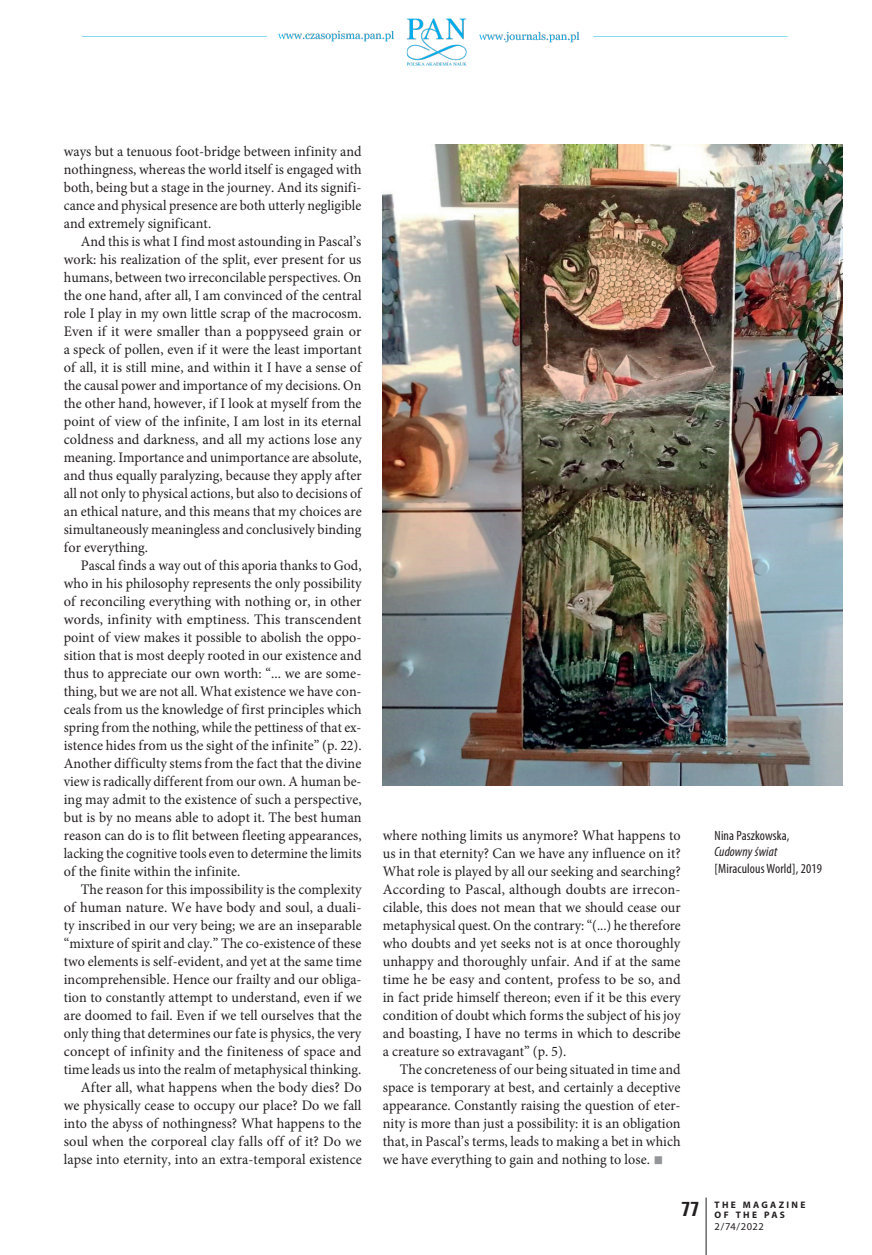
<style>
.page{position:relative;width:872px;height:1255px;background:#fff}
.page>*{position:absolute;margin:0;border:0;box-sizing:border-box;transform-origin:0 0}
.t1{font:14.55px/18px "Minion Pro";letter-spacing:.005em;color:#231f20;text-align:justify;scale:.96 1}
.t2{font:14.55px/18px "Minion Pro";letter-spacing:.005em;color:#231f20;text-align:justify}
.t3{font:condensed 13.5px "Myriad Pro";letter-spacing:.01em;color:#231f20}
.t4{font:italic condensed 13.5px "Myriad Pro";letter-spacing:.01em;color:#231f20}
.t5{font:10.5px "Myriad Pro";letter-spacing:.045em;color:#231f20}
.t6{font:700 9.45px/10.5px "Myriad Pro";letter-spacing:.245em;color:#231f20}
.s1{font-size:27px;color:#939598}
.s2{font-family:"Unitus TEE";font-stretch:condensed;font-size:21px}
</style>
<div class="page">
<img style="left:82px;top:18px;width:706px;height:48px">
<hr style="left:706px;top:1197px;width:1px;height:57px;background:#231f20">
<img style="left:383px;top:145px;width:459px;height:640px">
<p class="t2" style="left:64px;top:142px;width:299px">ways but a tenuous foot-bridge between infinity and nothingness, whereas the world itself is engaged with both, being but a stage in the journey. And its signifi&shy;cance and physical presence are both utterly negligible and extremely significant.</p>
<p class="t1" style="left:64px;top:232px;width:312px;text-indent:17px">And this is what I find most astounding in Pascal’s work: his realization of the split, ever present for us humans, between two irreconcilable perspectives. On the one hand, after all, I am convinced of the central role I play in my own little scrap of the macrocosm.<br>Even if it were smaller than a poppyseed grain or a speck of pollen, even if it were the least important of all, it is still mine, and within it I have a sense of the causal power and importance of my decisions. On the other hand, however, if I look at myself from the point of view of the infinite, I am lost in its eternal coldness and darkness, and all my actions lose any meaning. Importance and unimportance are absolute, and thus equally paralyzing, because they apply after all not only to physical actions, but also to decisions of an ethical nature, and this means that my choices are simultaneously meaningless and conclusively binding for everything.</p>
<p class="t1" style="left:64px;top:556px;width:312px;text-indent:17px">Pascal finds a way out of this aporia thanks to God, who in his philosophy represents the only possibility of reconciling everything with nothing or, in other words, infinity with emptiness. This transcendent point of view makes it possible to abolish the oppo&shy;sition that is most deeply rooted in our existence and thus to appreciate our own worth: “... we are some&shy;thing, but we are not all. What existence we have con&shy;ceals from us the knowledge of first principles which spring from the nothing, while the pettiness of that ex&shy;istence hides from us the sight of the infinite” (p. 22).<br>Another difficulty stems from the fact that the divine view is radically different from our own. A human be&shy;ing may admit to the existence of such a perspective, but is by no means able to adopt it. The best human reason can do is to flit between fleeting appearances, lacking the cognitive tools even to determine the limits of the finite within the infinite.</p>
<p class="t2" style="left:64px;top:880px;width:299px;text-align:right">The reason for this impossibility is the complexity<br>of human nature. We have body and soul, a duali&shy;ty inscribed in our very being; we are an inseparable “mixture of spirit and clay.” The co-existence of these two elements is self-evident, and yet at the same time incomprehensible. Hence our frailty and our obliga&shy;tion to constantly attempt to understand, even if we are doomed to fail. Even if we tell ourselves that the only thing that determines our fate is physics, the very concept of infinity and the finiteness of space and time leads us into the realm of metaphysical thinking.<br>After all, what happens when the body dies? Do we physically cease to occupy our place? Do we fall into the abyss of nothingness? What happens to the soul when the corporeal clay falls off of it? Do we lapse into eternity, into an extra-temporal existence</p>
<p class="t2" style="left:383px;top:826px;width:299px">where nothing limits us anymore? What happens to us in that eternity? Can we have any influence on it?<br>What role is played by all our seeking and searching?<br>According to Pascal, although doubts are irrecon&shy;cilable, this does not mean that we should cease our metaphysical quest. On the contrary: “(...) he therefore who doubts and yet seeks not is at once thoroughly unhappy and thoroughly unfair. And if at the same time he be easy and content, profess to be so, and in fact pride himself thereon; even if it be this every condition of doubt which forms the subject of his joy and boasting, I have no terms in which to describe a creature so extravagant” (p. 5).</p>
<p class="t1" style="left:383px;top:1060px;width:312px;text-indent:17px">The concreteness of our being situated in time and space is temporary at best, and certainly a deceptive appearance. Constantly raising the question of eter&shy;nity is more than just a possibility: it is an obligation that, in Pascal’s terms, leads to making a bet in which we have everything to gain and nothing to lose. <span class="s1">■</span></p>
<p class="t3" style="left:714px;top:827px;width:76px">Nina Paszkowska,</p>
<p class="t4" style="left:714px;top:843px;width:64px">Cudowny świat</p>
<p class="t3" style="left:714px;top:860px;width:109px">[Miraculous World], 2019</p>
<p class="t6" style="left:714px;top:1198px;width:92px;text-indent:-34px"><span class="s2">77</span> THE MAGAZINE<br>OF THE PAS</p>
<p class="t5" style="left:714px;top:1220px;width:51px">2/74/2022</p>
</div>
